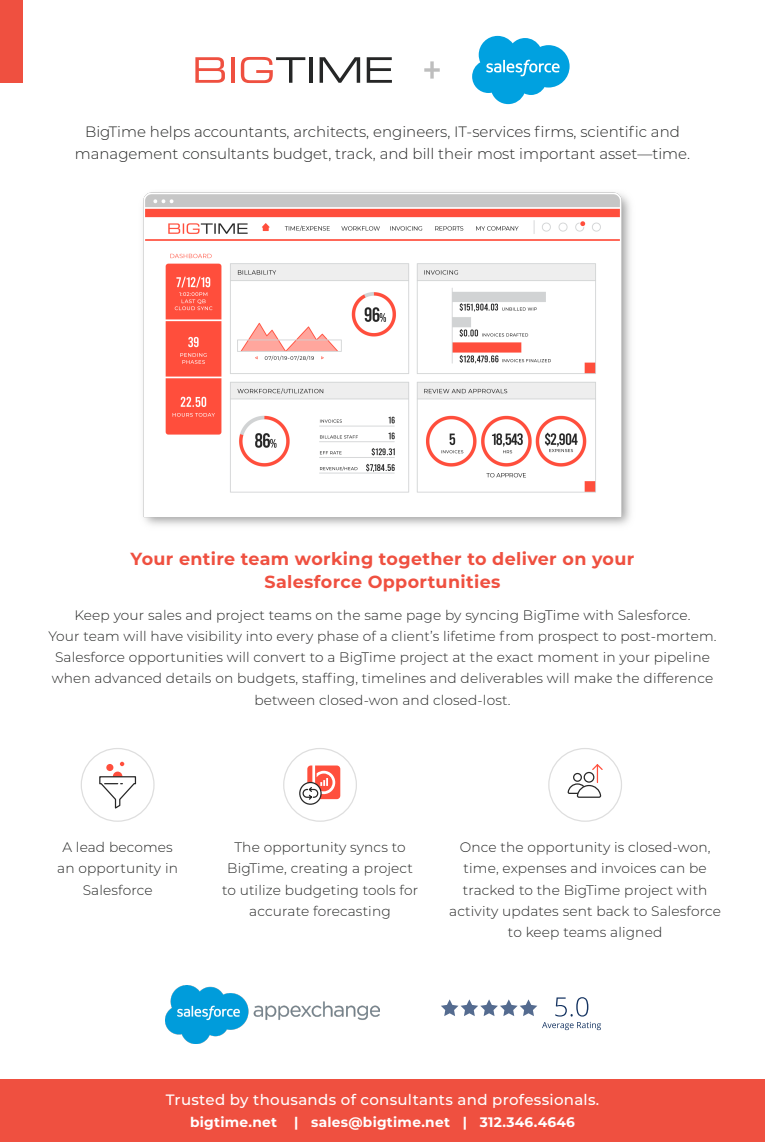
<style>
.page{position:relative;width:765px;height:1142px;background:#fff}
.page>*{position:absolute;margin:0;border:0;box-sizing:border-box;transform-origin:0 0}
.t1{font:700 17.5px/23.8px "Montserrat";letter-spacing:.02em;color:#ef5040;text-align:center}
.t2{font:300 15px/22.5px "Montserrat";color:#242524;text-align:center}
.t3{font:500 15px "Montserrat";letter-spacing:.02em;color:#fff}
.t4{font:300 13.75px/21.2px "Montserrat";letter-spacing:.01em;color:#242524;text-align:center}
.t5{font:700 13.75px "Montserrat";letter-spacing:.02em;color:#fff}
</style>
<div class="page">
<div style="left:0;top:1079px;width:765px;height:63px;background:#ef5040"></div>
<div style="left:0;top:0;width:22px;height:83px;background:#ef5040"></div>
<img style="left:143px;top:192px;width:488px;height:334px">
<svg style="left:195px;top:57px;width:30px;height:26px"></svg>
<hr style="left:231px;top:57px;width:4px;height:26px;background:#ef5040">
<svg style="left:241px;top:57px;width:64px;height:26px"></svg>
<hr style="left:309px;top:57px;width:4px;height:26px;background:#252626">
<svg style="left:320px;top:57px;width:40px;height:26px"></svg>
<svg style="left:367px;top:57px;width:25px;height:26px"></svg>
<svg style="left:430px;top:61px;width:4px;height:18px"></svg>
<svg style="left:424px;top:68px;width:16px;height:4px"></svg>
<svg style="left:472px;top:36px;width:98px;height:68px"></svg>
<img style="left:165px;top:986px;width:215px;height:57px">
<svg style="left:441px;top:999px;width:96px;height:17px"></svg>
<svg style="left:555px;top:997px;width:33px;height:19px"></svg>
<svg style="left:542px;top:1022px;width:59px;height:8px"></svg>
<svg style="left:99px;top:762px;width:38px;height:47px"></svg>
<div style="left:81px;top:748px;width:74px;height:74px;border:1px solid #dedede;border-radius:50%"></div>
<div style="left:299px;top:782px;width:23px;height:23px;border:1px solid #262626;border-radius:50%"></div>
<svg style="left:302px;top:765px;width:38px;height:36px"></svg>
<div style="left:283px;top:748px;width:74px;height:74px;border:1px solid #dedede;border-radius:50%"></div>
<div style="left:548px;top:748px;width:74px;height:74px;border:1px solid #dedede;border-radius:50%"></div>
<svg style="left:567px;top:764px;width:36px;height:34px"></svg>
<p class="t2" style="left:75px;top:120px;width:617px">BigTime helps accountants, architects, engineers, IT-services firms, scientific and management consultants budget, track, and bill their most important asset—time.</p>
<p class="t1" style="left:131px;top:546px;width:505px">Your entire team working together to deliver on your<br>Salesforce Opportunities</p>
<p class="t4" style="left:48px;top:604px;width:670px">Keep your sales and project teams on the same page by syncing BigTime with Salesforce.<br>Your team will have visibility into every phase of a client’s lifetime from prospect to post-mortem.<br>Salesforce opportunities will convert to a BigTime project at the exact moment in your pipeline when advanced details on budgets, staffing, timelines and deliverables will make the difference between closed-won and closed-lost.</p>
<p class="t4" style="left:57px;top:836px;width:122px">A lead becomes an opportunity in<br>Salesforce</p>
<p class="t4" style="left:222px;top:836px;width:198px">The opportunity syncs to<br>BigTime, creating a project to utilize budgeting tools for accurate forecasting</p>
<p class="t4" style="left:449px;top:836px;width:273px">Once the opportunity is closed-won, time, expenses and invoices can be tracked to the BigTime project with activity updates sent back to Salesforce to keep teams aligned</p>
<p class="t3" style="left:166px;top:1089px;width:435px">Trusted by thousands of consultants and professionals.</p>
<p class="t5" style="left:190px;top:1112px;width:386px">bigtime.net | sales@bigtime.net | 312.346.4646</p>
</div>
